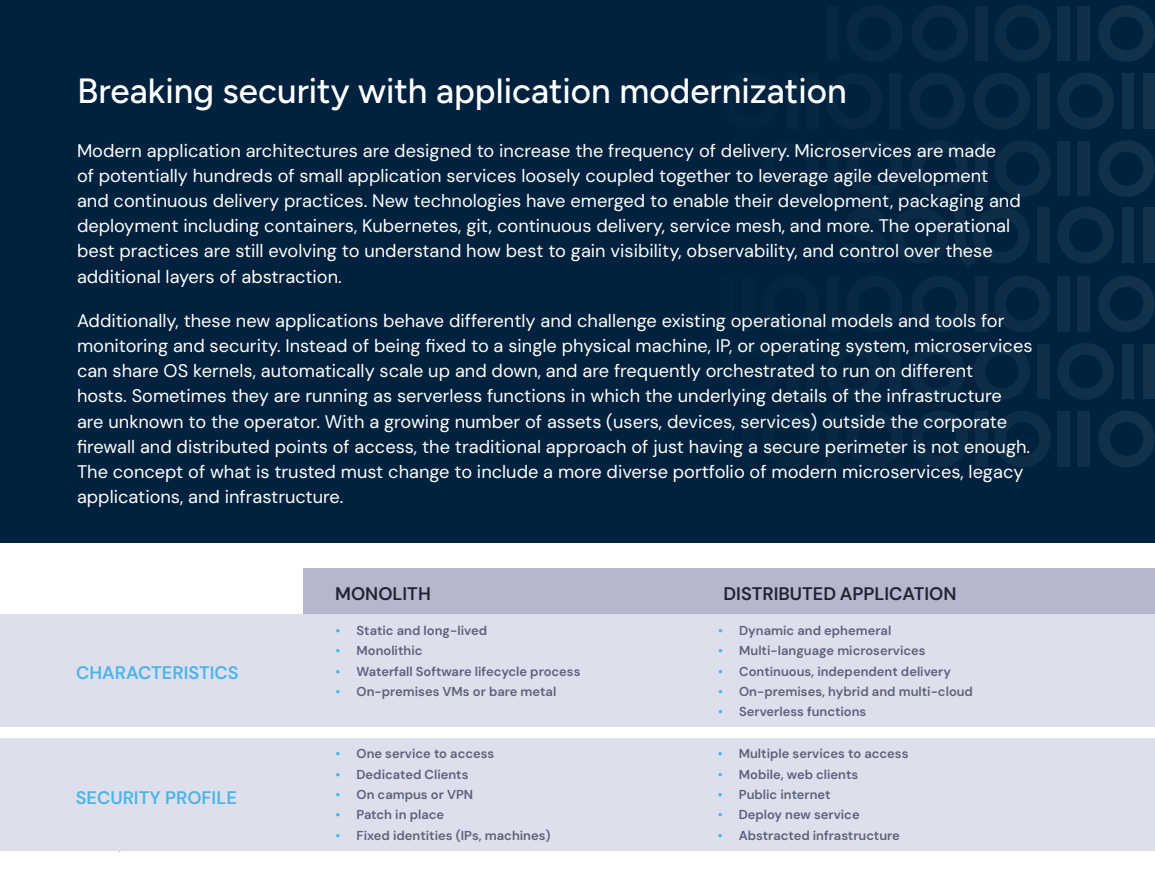
<style>
.page{position:relative;width:1155px;height:893px;background:#fff}
.page>*{position:absolute;margin:0;border:0;box-sizing:border-box;transform-origin:0 0}
.t1{font:500 35px "Figtree";color:#fff}
.t2{font:18.2px/25.2px "DM Sans";color:#fff}
.t3{font:600 18.2px "DM Sans";color:#4bb5e8}
.t4{font:600 18.2px "DM Sans";color:#202431}
.t5{font:600 12.95px "DM Sans";color:#5c6178}
.s1{color:#4bb5e8}
</style>
<div class="page">
<svg style="left:76px;top:850px;width:97px;height:2px"></svg>
<div style="left:0;top:0;width:1155px;height:542px;background:#00223e"></div>
<svg style="left:1098px;top:411px;width:57px;height:56px"></svg>
<svg style="left:994px;top:411px;width:57px;height:56px"></svg>
<svg style="left:925px;top:411px;width:43px;height:56px"></svg>
<div style="left:1078px;top:411px;width:11px;height:55px;background:#102f4a"></div>
<div style="left:1058px;top:411px;width:11px;height:55px;background:#102f4a"></div>
<div style="left:976px;top:411px;width:11px;height:55px;background:#0d2d47"></div>
<div style="left:827px;top:411px;width:12px;height:55px;background:#072843"></div>
<div style="left:743px;top:411px;width:11px;height:55px;background:#042541"></div>
<svg style="left:1098px;top:276px;width:57px;height:56px"></svg>
<svg style="left:994px;top:276px;width:57px;height:56px"></svg>
<svg style="left:925px;top:276px;width:43px;height:56px"></svg>
<div style="left:1078px;top:276px;width:11px;height:55px;background:#102f4a"></div>
<div style="left:1058px;top:276px;width:11px;height:55px;background:#102f4a"></div>
<div style="left:976px;top:276px;width:11px;height:55px;background:#0d2d47"></div>
<div style="left:827px;top:276px;width:12px;height:55px;background:#072843"></div>
<div style="left:743px;top:276px;width:11px;height:55px;background:#042541"></div>
<svg style="left:1098px;top:140px;width:57px;height:57px"></svg>
<svg style="left:994px;top:140px;width:57px;height:57px"></svg>
<svg style="left:925px;top:141px;width:43px;height:56px"></svg>
<div style="left:1078px;top:141px;width:11px;height:55px;background:#102f4a"></div>
<div style="left:1058px;top:141px;width:11px;height:55px;background:#102f4a"></div>
<div style="left:976px;top:141px;width:11px;height:55px;background:#0d2d47"></div>
<div style="left:827px;top:141px;width:12px;height:55px;background:#072843"></div>
<svg style="left:1098px;top:5px;width:57px;height:57px"></svg>
<svg style="left:994px;top:5px;width:57px;height:57px"></svg>
<svg style="left:925px;top:5px;width:43px;height:56px"></svg>
<div style="left:1078px;top:6px;width:11px;height:55px;background:#102f4a"></div>
<div style="left:1058px;top:6px;width:11px;height:55px;background:#102f4a"></div>
<div style="left:976px;top:6px;width:11px;height:55px;background:#0d2d47"></div>
<div style="left:827px;top:6px;width:12px;height:55px;background:#072843"></div>
<svg style="left:925px;top:344px;width:40px;height:55px"></svg>
<svg style="left:974px;top:343px;width:56px;height:57px"></svg>
<svg style="left:1058px;top:343px;width:56px;height:57px"></svg>
<div style="left:787px;top:344px;width:12px;height:55px;background:#062742"></div>
<div style="left:808px;top:344px;width:11px;height:55px;background:#062742"></div>
<div style="left:889px;top:344px;width:12px;height:55px;background:#092944"></div>
<div style="left:1038px;top:344px;width:11px;height:55px;background:#0f2f49"></div>
<div style="left:1122px;top:344px;width:12px;height:55px;background:#12314b"></div>
<div style="left:1144px;top:344px;width:11px;height:55px;background:#13324c"></div>
<svg style="left:925px;top:73px;width:40px;height:56px"></svg>
<svg style="left:974px;top:73px;width:56px;height:56px"></svg>
<svg style="left:1058px;top:73px;width:56px;height:56px"></svg>
<div style="left:787px;top:74px;width:12px;height:54px;background:#062742"></div>
<div style="left:808px;top:74px;width:11px;height:54px;background:#062742"></div>
<div style="left:889px;top:74px;width:12px;height:54px;background:#092944"></div>
<div style="left:1038px;top:74px;width:11px;height:54px;background:#0f2f49"></div>
<div style="left:1122px;top:74px;width:12px;height:54px;background:#12314b"></div>
<div style="left:1144px;top:74px;width:11px;height:54px;background:#13324c"></div>
<svg style="left:1058px;top:207px;width:56px;height:56px"></svg>
<div style="left:1038px;top:208px;width:11px;height:54px;background:#0f2f49"></div>
<div style="left:1122px;top:208px;width:12px;height:54px;background:#12314b"></div>
<div style="left:1144px;top:208px;width:11px;height:54px;background:#13324c"></div>
<svg style="left:925px;top:207px;width:105px;height:61px"></svg>
<div style="left:0;top:613px;width:1155px;height:113px;background:#dddfed"></div>
<div style="left:0;top:738px;width:1155px;height:112px;background:#dddfed"></div>
<div style="left:304px;top:568px;width:851px;height:45px;background:#b5b8cd"></div>
<h1 class="t1" style="left:77px;top:71px;width:771px">Breaking security with application modernization</h1>
<p class="t2" style="left:77px;top:137px;width:945px">Modern application architectures are designed to increase the frequency of delivery. Microservices are made<br>of potentially hundreds of small application services loosely coupled together to leverage agile development and continuous delivery practices. New technologies have emerged to enable their development, packaging and deployment including containers, Kubernetes, git, continuous delivery, service mesh, and more. The operational best practices are still evolving to understand how best to gain visibility, observability, and control over these additional layers of abstraction.</p>
<p class="t2" style="left:77px;top:308px;width:957px">Additionally, these new applications behave differently and challenge existing operational models and tools for monitoring and security. Instead of being fixed to a single physical machine, IP, or operating system, microservices can share OS kernels, automatically scale up and down, and are frequently orchestrated to run on different<br>hosts. Sometimes they are running as serverless functions in which the underlying details of the infrastructure are unknown to the operator. With a growing number of assets (users, devices, services) outside the corporate firewall and distributed points of access, the traditional approach of just having a secure perimeter is not enough.<br>The concept of what is trusted must change to include a more diverse portfolio of modern microservices, legacy applications, and infrastructure.</p>
<p class="t3" style="left:76px;top:661px;width:164px">CHARACTERISTICS</p>
<p class="t3" style="left:76px;top:785px;width:163px">SECURITY PROFILE</p>
<p class="t4" style="left:335px;top:582px;width:97px">MONOLITH</p>
<p class="t4" style="left:724px;top:582px;width:234px">DISTRIBUTED APPLICATION</p>
<p class="t5" style="left:336px;top:622px;width:153px"><span class="s1">•</span> Static and long-lived</p>
<p class="t5" style="left:336px;top:642px;width:88px"><span class="s1">•</span> Monolithic</p>
<p class="t5" style="left:336px;top:663px;width:246px"><span class="s1">•</span> Waterfall Software lifecycle process</p>
<p class="t5" style="left:336px;top:683px;width:222px"><span class="s1">•</span> On-premises VMs or bare metal</p>
<p class="t5" style="left:336px;top:745px;width:160px"><span class="s1">•</span> One service to access</p>
<p class="t5" style="left:336px;top:766px;width:134px"><span class="s1">•</span> Dedicated Clients</p>
<p class="t5" style="left:336px;top:786px;width:139px"><span class="s1">•</span> On campus or VPN</p>
<p class="t5" style="left:336px;top:806px;width:110px"><span class="s1">•</span> Patch in place</p>
<p class="t5" style="left:336px;top:826px;width:216px"><span class="s1">•</span> Fixed identities (IPs, machines)</p>
<p class="t5" style="left:718px;top:622px;width:175px"><span class="s1">•</span> Dynamic and ephemeral</p>
<p class="t5" style="left:718px;top:642px;width:209px"><span class="s1">•</span> Multi-language microservices</p>
<p class="t5" style="left:718px;top:663px;width:234px"><span class="s1">•</span> Continuous, independent delivery</p>
<p class="t5" style="left:718px;top:683px;width:256px"><span class="s1">•</span> On-premises, hybrid and multi-cloud</p>
<p class="t5" style="left:718px;top:703px;width:150px"><span class="s1">•</span> Serverless functions</p>
<p class="t5" style="left:718px;top:745px;width:192px"><span class="s1">•</span> Multiple services to access</p>
<p class="t5" style="left:718px;top:766px;width:142px"><span class="s1">•</span> Mobile, web clients</p>
<p class="t5" style="left:718px;top:786px;width:114px"><span class="s1">•</span> Public internet</p>
<p class="t5" style="left:718px;top:806px;width:143px"><span class="s1">•</span> Deploy new service</p>
<p class="t5" style="left:718px;top:827px;width:184px"><span class="s1">•</span> Abstracted infrastructure</p>
</div>
